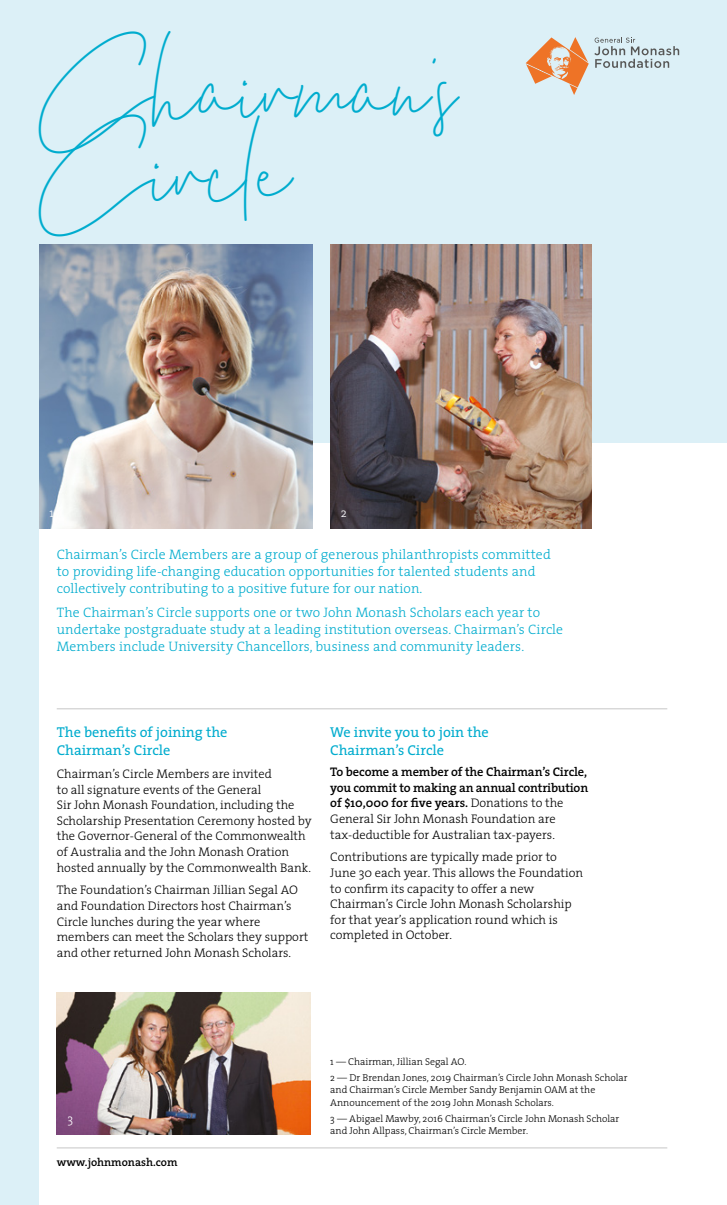
<style>
.page{position:relative;width:727px;height:1205px;background:#fff}
.page>*{position:absolute;margin:0;border:0;box-sizing:border-box;transform-origin:0 0}
.t1{font:37px "Just Do It";color:#00acce}
.t2{font:14.38px/18.1px "The Serif";color:#00acce}
.t3{font:300 13.75px/16.9px "The Serif";letter-spacing:.01em;color:#00acce}
.t4{font:300 12.5px/15.6px "The Serif";color:#000}
.t5{font:600 12.5px/15.6px "The Serif";letter-spacing:-.015em;color:#000}
.t6{font:300 12.5px "The Serif";color:#fff}
.t7{font:600 11.25px "The Serif";color:#000}
.t8{font:300 10px/12.5px "The Serif";color:#000}
.s1{font-weight:300}
</style>
<div class="page">
<div style="left:0;top:0;width:726px;height:1205px;background:#dcf0f7"></div>
<div style="left:39px;top:443px;width:687px;height:762px;background:#fff"></div>
<svg style="left:525px;top:37px;width:63px;height:58px"></svg>
<svg style="left:594px;top:37px;width:85px;height:31px"></svg>
<img style="left:330px;top:244px;width:261px;height:284px">
<img style="left:39px;top:244px;width:273px;height:284px">
<hr style="left:57px;top:1147px;width:610px;height:1px;background:#c6c6c6">
<img style="left:57px;top:992px;width:253px;height:142px">
<hr style="left:57px;top:708px;width:610px;height:1px;background:#c6c6c6">
<p class="t1" style="left:39px;top:75px;width:419px">Chairman’s</p>
<p class="t1" style="left:39px;top:157px;width:253px">Circle</p>
<p class="t6" style="left:50px;top:503px;width:6px">1</p>
<p class="t6" style="left:341px;top:503px;width:8px">2</p>
<p class="t3" style="left:57px;top:546px;width:495px">Chairman’s Circle Members are a group of generous philanthropists committed to providing life-changing education opportunities for talented students and collectively contributing to a positive future for our nation.</p>
<p class="t3" style="left:57px;top:603px;width:508px">The Chairman’s Circle supports one or two John Monash Scholars each year to undertake postgraduate study at a leading institution overseas. Chairman’s Circle<br>Members include University Chancellors, business and community leaders.</p>
<p class="t2" style="left:57px;top:723px;width:172px">The benefits of joining the<br>Chairman’s Circle</p>
<p class="t4" style="left:57px;top:765px;width:256px">Chairman’s Circle Members are invited<br>to all signature events of the General<br>Sir John Monash Foundation, including the Scholarship Presentation Ceremony hosted by the Governor-General of the Commonwealth of Australia and the John Monash Oration hosted annually by the Commonwealth Bank.</p>
<p class="t4" style="left:57px;top:882px;width:253px">The Foundation’s Chairman Jillian Segal AO and Foundation Directors host Chairman’s Circle lunches during the year where members can meet the Scholars they support and other returned John Monash Scholars.</p>
<p class="t2" style="left:330px;top:723px;width:160px">We invite you to join the<br>Chairman’s Circle</p>
<p class="t5" style="left:330px;top:764px;width:259px">To become a member of the Chairman’s Circle, you commit to making an annual contribution of $10,000 for five years. <span class="s1">Donations to the General Sir John Monash Foundation are tax-deductible for Australian tax-payers.</span></p>
<p class="t4" style="left:330px;top:849px;width:254px">Contributions are typically made prior to June 30 each year. This allows the Foundation to confirm its capacity to offer a new Chairman’s Circle John Monash Scholarship for that year’s application round which is completed in October.</p>
<p class="t6" style="left:67px;top:1109px;width:7px">3</p>
<p class="t7" style="left:57px;top:1153px;width:122px">www.johnmonash.com</p>
<p class="t8" style="left:330px;top:1054px;width:138px">1 — Chairman, Jillian Segal AO.</p>
<p class="t8" style="left:330px;top:1070px;width:299px">2 — Dr Brendan Jones, 2019 Chairman’s Circle John Monash Scholar and Chairman’s Circle Member Sandy Benjamin OAM at the<br>Announcement of the 2019 John Monash Scholars.</p>
<p class="t8" style="left:330px;top:1111px;width:290px">3 — Abigael Mawby, 2016 Chairman’s Circle John Monash Scholar and John Allpass, Chairman’s Circle Member.</p>
</div>
